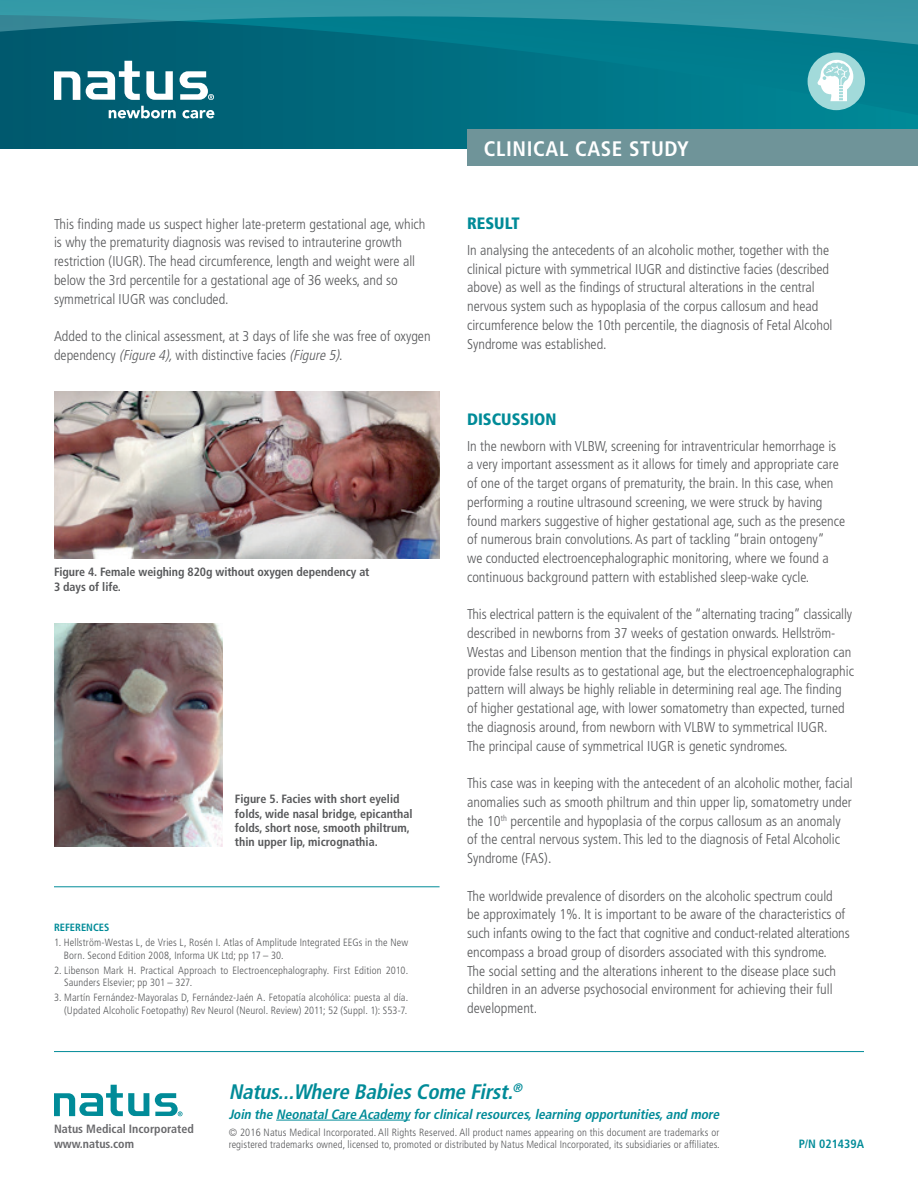
<style>
.page{position:relative;width:918px;height:1188px;background:#fff}
.page>*{position:absolute;margin:0;border:0;box-sizing:border-box;transform-origin:0 0}
.t1{font:italic 700 condensed 21px "Frutiger LT Std";color:#008b98}
.t2{font:700 condensed 21px "Frutiger LT Std";letter-spacing:.03em;color:#fff}
.t3{font:900 condensed 16.5px "Frutiger LT Std";color:#008b98}
.t4{font:300 condensed 14.25px/18.8px "Frutiger LT Std";color:#57585a}
.t5{font:italic 700 condensed 13.5px "Frutiger LT Std";color:#008b98}
.t6{font:700 condensed 12px/14.4px "Frutiger LT Std";color:#57585a}
.t7{font:700 condensed 12px/15px "Frutiger LT Std";color:#69696c}
.t8{font:700 condensed 12px "Frutiger LT Std";color:#008b98}
.t9{font:300 condensed 10.5px/12.6px "Frutiger LT Std";letter-spacing:.015em;color:#57585a}
.t10{font:700 condensed 10.5px "Frutiger LT Std";color:#008b98}
.s1{font-style:italic}
</style>
<div class="page">
<svg style="left:0;top:0;width:918px;height:148px;background:#0a7687"></svg>
<hr style="left:276px;top:1120px;width:134px;height:1px;background:#008b98">
<svg style="left:109px;top:106px;width:105px;height:12px"></svg>
<svg style="left:146px;top:71px;width:27px;height:29px"></svg>
<svg style="left:180px;top:71px;width:34px;height:29px"></svg>
<svg style="left:54px;top:71px;width:26px;height:29px"></svg>
<svg style="left:86px;top:61px;width:54px;height:39px"></svg>
<hr style="left:54px;top:1051px;width:810px;height:1px;background:#008b98">
<div style="left:468px;top:130px;width:450px;height:36px;background:#6f9499"></div>
<div style="left:808px;top:52px;width:57px;height:58px;background:#a2dada;border-radius:50%"></div>
<svg style="left:817px;top:60px;width:36px;height:41px"></svg>
<svg style="left:155px;top:1093px;width:28px;height:23px"></svg>
<svg style="left:54px;top:1085px;width:95px;height:31px"></svg>
<img style="left:54px;top:392px;width:386px;height:166px">
<img style="left:54px;top:624px;width:168px;height:222px">
<hr style="left:54px;top:887px;width:386px;height:1px;background:#008b98">
<p class="t4" style="left:54px;top:215px;width:373px">This finding made us suspect higher late-preterm gestational age, which is why the prematurity diagnosis was revised to intrauterine growth restriction (IUGR). The head circumference, length and weight were all below the 3rd percentile for a gestational age of 36 weeks, and so symmetrical IUGR was concluded.</p>
<p class="t4" style="left:54px;top:327px;width:378px">Added to the clinical assessment, at 3 days of life she was free of oxygen dependency <span class="s1">(Figure4),</span>with distinctive facies <span class="s1">(Figure5)</span>.</p>
<p class="t6" style="left:54px;top:565px;width:317px;line-height:15px">Figure 4. Female weighing 820g without oxygen dependency at<br>3 days of life.</p>
<p class="t6" style="left:235px;top:792px;width:179px">Figure 5. Facies with short eyelid folds, wide nasal bridge, epicanthal folds, short nose, smooth philtrum, thin upper lip, micrognathia.</p>
<p class="t10" style="left:54px;top:922px;width:57px">REFERENCES</p>
<p class="t9" style="left:64px;top:936px;width:346px;text-indent:-10px">1. Hellström-Westas L, de Vries L, Rosén I. Atlas of Amplitude Integrated EEGs in the New<br>Born. Second Edition 2008, Informa UK Ltd; pp 17 – 30.</p>
<p class="t9" style="left:64px;top:964px;width:346px;text-indent:-10px">2. Libenson Mark H. Practical Approach to Electroencephalography. First Edition 2010.<br>Saunders Elsevier; pp 301 – 327.</p>
<p class="t9" style="left:54px;top:991px;width:356px;text-align:right">3. Martín Fernández-Mayoralas D, Fernández-Jaén A. Fetopatía alcohólica: puesta al día. (Updated Alcoholic Foetopathy) Rev Neurol (Neurol. Review) 2011; 52 (Suppl. 1): S53-7.</p>
<h1 class="t2" style="left:484px;top:136px;width:207px">CLINICAL CASE STUDY</h1>
<p class="t3" style="left:467px;top:214px;width:54px">RESULT</p>
<p class="t4" style="left:467px;top:241px;width:367px">In analysing the antecedents of an alcoholic mother, together with the clinical picture with symmetrical IUGR and distinctive facies (described above) as well as the findings of structural alterations in the central nervous system such as hypoplasia of the corpus callosum and head circumference below the 10th percentile, the diagnosis of Fetal Alcohol Syndrome was established.</p>
<p class="t3" style="left:467px;top:409px;width:91px">DISCUSSION</p>
<p class="t4" style="left:467px;top:437px;width:380px">In the newborn with VLBW, screening for intraventricular hemorrhage is a very important assessment as it allows for timely and appropriate care of one of the target organs of prematurity, the brain. In this case, when performing a routine ultrasound screening, we were struck by having found markers suggestive of higher gestational age, such as the presence of numerous brain convolutions. As part of tackling “brain ontogeny”<br>we conducted electroencephalographic monitoring, where we found a continuous background pattern with established sleep-wake cycle.</p>
<p class="t4" style="left:467px;top:605px;width:388px">This electrical pattern is the equivalent of the “alternating tracing” classically described in newborns from 37 weeks of gestation onwards. Hellström-Westas and Libenson mention that the findings in physical exploration can provide false results as to gestational age, but the electroencephalographic pattern will always be highly reliable in determining real age. The finding of higher gestational age, with lower somatometry than expected, turned the diagnosis around, from newborn with VLBW to symmetrical IUGR.<br>The principal cause of symmetrical IUGR is genetic syndromes.</p>
<p class="t4" style="left:467px;top:774px;width:387px">This case was in keeping with the antecedent of an alcoholic mother, facial anomalies such as smooth philtrum and thin upper lip, somatometry under the 10<sup>th</sup> percentile and hypoplasia of the corpus callosum as an anomaly of the central nervous system. This led to the diagnosis of Fetal Alcoholic Syndrome (FAS).</p>
<p class="t4" style="left:467px;top:887px;width:384px">The worldwide prevalence of disorders on the alcoholic spectrum could<br>be approximately 1%. It is important to be aware of the characteristics of such infants owing to the fact that cognitive and conduct-related alterations encompass a broad group of disorders associated with this syndrome.<br>The social setting and the alterations inherent to the disease place such children in an adverse psychosocial environment for achieving their full development.</p>
<p class="t7" style="left:54px;top:1121px;width:141px">Natus Medical Incorporated www.natus.com</p>
<h1 class="t1" style="left:229px;top:1079px;width:298px">Natus...Where BabiesCome First.<sup>®</sup></h1>
<p class="t5" style="left:229px;top:1106px;width:495px">Join the NeonatalCare Academy forclinicalresources,learning opportunities,and more</p>
<p class="t9" style="left:229px;top:1126px;width:492px;line-height:12px">© 2016 Natus Medical Incorporated. All Rights Reserved. All product names appearing on this document are trademarks or registered trademarks owned, licensed to, promoted or distributed by Natus Medical Incorporated, its subsidiaries or affiliates.</p>
<p class="t8" style="left:799px;top:1136px;width:67px">P/N 021439A</p>
</div>
